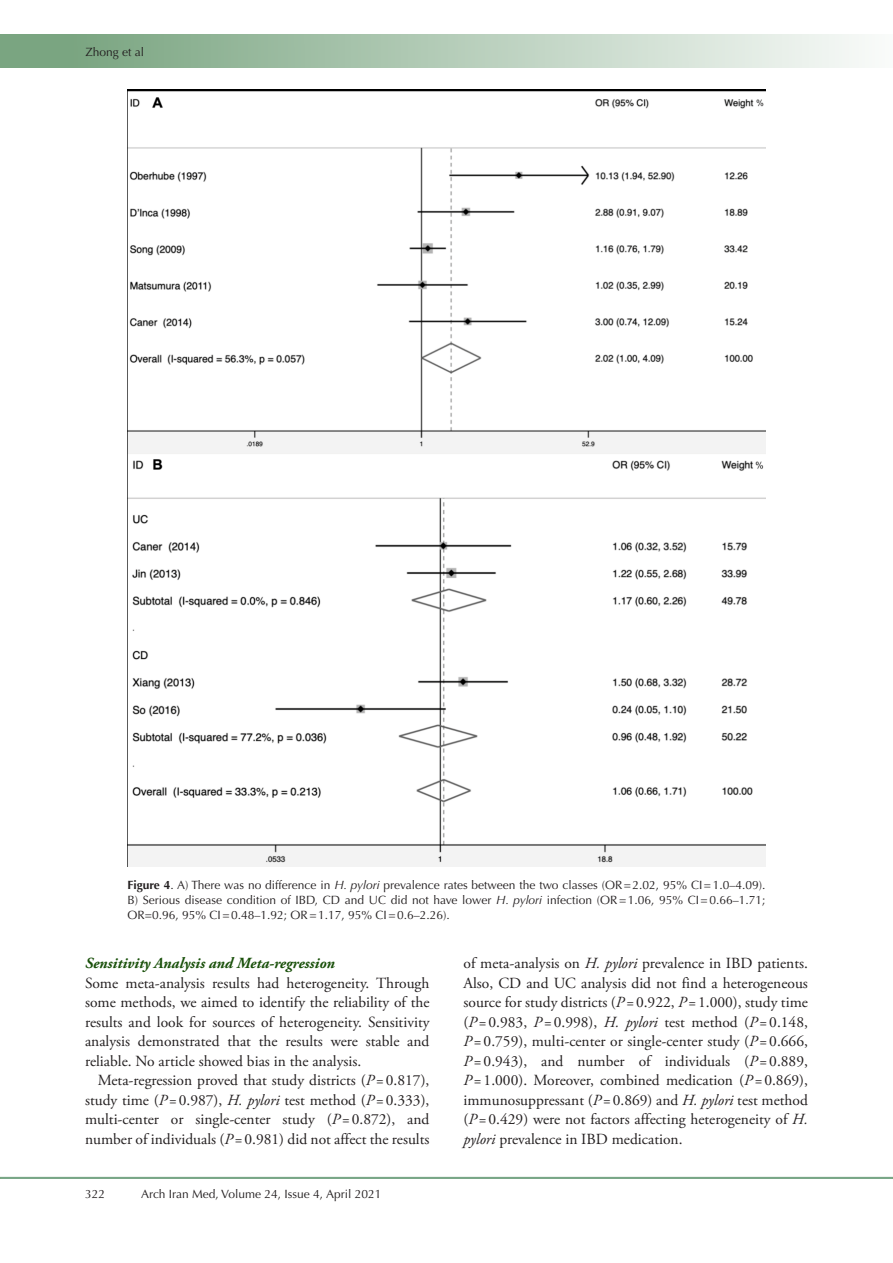
<style>
.page{position:relative;width:893px;height:1263px;background:#fff}
.page>*{position:absolute;margin:0;border:0;box-sizing:border-box;transform-origin:0 0}
.t1{font:15.45px/19.5px "Adobe Garamond Pro";color:#231f20;text-align:justify}
.t2{font:italic 700 15.45px "Adobe Garamond Pro";color:#19500a}
.t3{font:12px/15px "Optima LT Std";color:#231f20;text-align:justify}
.s1{font-weight:700}
.s2{font-style:italic}
</style>
<div class="page">
<div style="left:0;top:1177px;width:893px;height:2px;background:#0099e5;border:1px solid #7aa581"></div>
<div style="left:0;top:35px;width:893px;height:33px;background:linear-gradient(to right,#719f78,#f9fbf9)"></div>
<img style="left:128px;top:89px;width:637px;height:777px">
<p class="t3" style="left:85px;top:45px;width:60px">Zhong et al</p>
<p class="t3" style="left:128px;top:878px;width:639px"><span class="s1">Figure 4</span>. A) There was no difference in <span class="s2">H. pylori</span> prevalence rates between the two classes (OR=2.02, 95% CI=1.0–4.09).<br>B) Serious disease condition of IBD, CD and UC did not have lower <span class="s2">H. pylori</span> infection (OR=1.06, 95% CI=0.66–1.71; OR=0.96, 95% CI=0.48–1.92; OR=1.17, 95% CI=0.6–2.26).</p>
<p class="t2" style="left:85px;top:954px;width:251px">Sensitivity Analysis and Meta-regression</p>
<p class="t1" style="left:85px;top:973px;width:346px">Some meta-analysis results had heterogeneity. Through some methods, we aimed to identify the reliability of the results and look for sources of heterogeneity. Sensitivity analysis demonstrated that the results were stable and reliable. No article showed bias in the analysis.</p>
<p class="t1" style="left:85px;top:1071px;width:346px;text-indent:13px">Meta-regression proved that study districts (<span class="s2">P</span>=0.817), study time (<span class="s2">P</span>= 0.987), <span class="s2">H. pylori</span> test method (<span class="s2">P</span>=0.333), multi-center or single-center study (<span class="s2">P</span>=0.872), and number of individuals (<span class="s2">P</span>=0.981) did not affect the results</p>
<p class="t3" style="left:85px;top:1187px;width:22px">322</p>
<p class="t3" style="left:141px;top:1187px;width:242px">Arch Iran Med, Volume 24, Issue 4, April 2021</p>
<p class="t1" style="left:463px;top:954px;width:346px">of meta-analysis on <span class="s2">H. pylori</span> prevalence in IBD patients.<br>Also, CD and UC analysis did not find a heterogeneous source for study districts (<span class="s2">P</span>=0.922, <span class="s2">P</span>= 1.000), study time (<span class="s2">P</span>=0.983, <span class="s2">P</span>= 0.998), <span class="s2">H. pylori</span> test method (<span class="s2">P</span>=0.148, <span class="s2">P</span>=0.759), multi-center or single-center study (<span class="s2">P</span>=0.666, <span class="s2">P</span>=0.943), and number of individuals (<span class="s2">P</span>=0.889, <span class="s2">P</span>=1.000). Moreover, combined medication (<span class="s2">P</span>=0.869), immunosuppressant (<span class="s2">P</span>=0.869) and <span class="s2">H. pylori</span> test method (<span class="s2">P</span>=0.429) were not factors affecting heterogeneity of <span class="s2">H. pylori</span> prevalence in IBD medication.</p>
</div>
